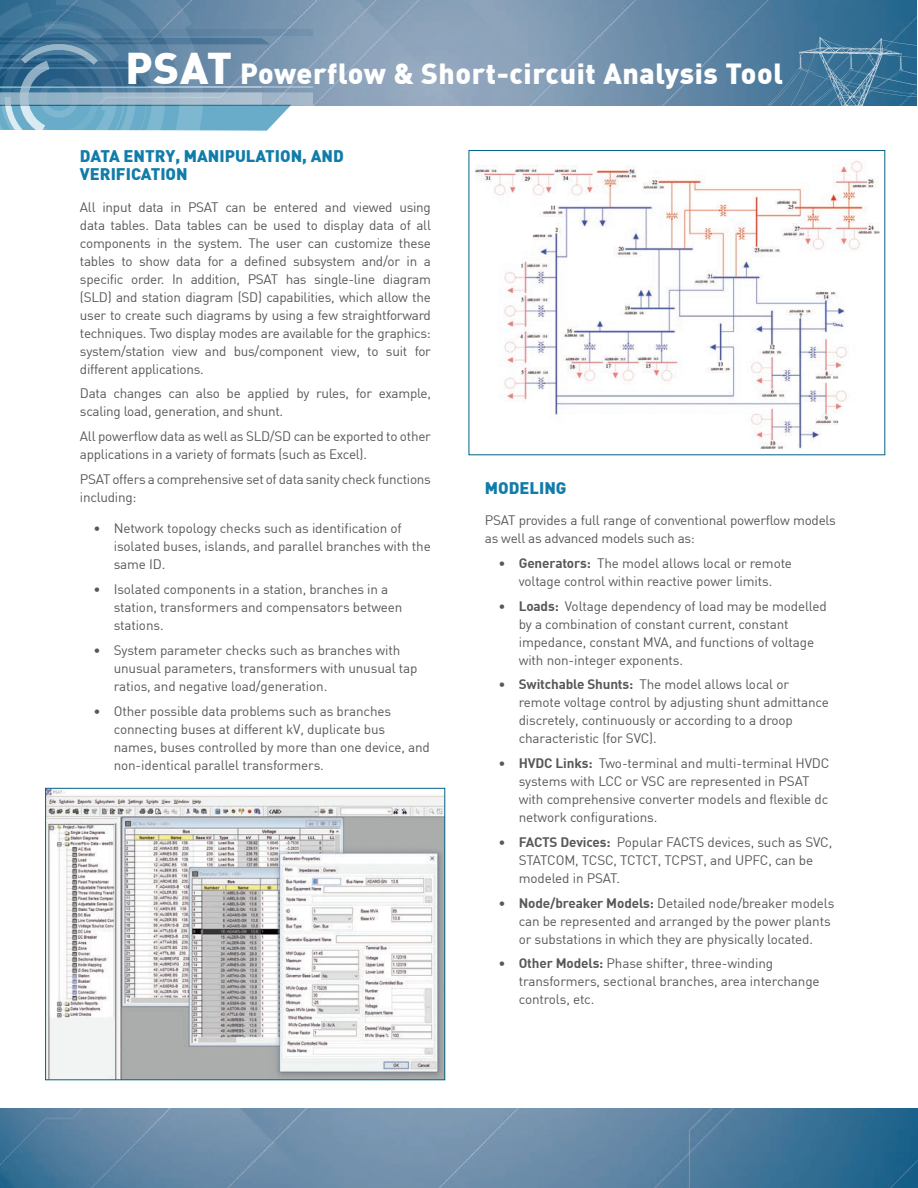
<style>
.page{position:relative;width:918px;height:1188px;background:#fff}
.page>*{position:absolute;margin:0;border:0;box-sizing:border-box;transform-origin:0 0}
.t1{font:900 28.5px "DIN";letter-spacing:.02em;color:#fff}
.t2{font:900 16.5px/18px "DIN";color:#117ca9}
.t3{font:13.5px/18px "DIN";letter-spacing:-.01em;color:#57585a}
.s1{font-size:43.5px}
.s2{font-weight:700}
</style>
<div class="page">
<img style="left:313px;top:0;width:382px;height:105px">
<svg style="left:695px;top:0;width:222px;height:105px;background:#46789b"></svg>
<svg style="left:0;top:0;width:313px;height:131px;background:#6a93af"></svg>
<img style="left:47px;top:790px;width:396px;height:288px">
<div style="left:45px;top:788px;width:400px;height:292px;border:1px solid #006285"></div>
<img style="left:475px;top:159px;width:405px;height:289px">
<img style="left:0;top:1109px;width:918px;height:79px">
<h1 class="t1" style="left:125px;top:55px;width:659px"><span class="s1">PSAT</span> Powerflow &amp; Short-circuit Analysis Tool</h1>
<p class="t2" style="left:80px;top:146px;width:265px">DATA ENTRY, MANIPULATION, AND<br>VERIFICATION</p>
<p class="t3" style="left:80px;top:198px;width:353px;text-align:justify">All input data in PSAT can be entered and viewed using data tables. Data tables can be used to display data of all components in the system. The user can customize these tables to show data for a defined subsystem and/or in a specific order. In addition, PSAT has single-line diagram (SLD) and station diagram (SD) capabilities, which allow the user to create such diagrams by using a few straightforward techniques. Two display modes are available for the graphics: system/station view and bus/component view, to suit for different applications.</p>
<p class="t3" style="left:80px;top:384px;width:352px">Data changes can also be applied by rules, for example, scaling load, generation, and shunt.</p>
<p class="t3" style="left:80px;top:427px;width:352px">All powerflow data as well as SLD/SD can be exported to other applications in a variety of formats (such as Excel).</p>
<p class="t3" style="left:80px;top:470px;width:353px">PSAT offers a comprehensive set of data sanity check functions including:</p>
<p class="t3" style="left:114px;top:519px;width:319px;text-indent:-20px">• Network topology checks such as identification of isolated buses, islands, and parallel branches with the same ID.</p>
<p class="t3" style="left:114px;top:580px;width:290px;text-indent:-20px">• Isolated components in a station, branches in a station, transformers and compensators between stations.</p>
<p class="t3" style="left:114px;top:641px;width:305px;text-indent:-20px">• System parameter checks such as branches with unusual parameters, transformers with unusual tap ratios, and negative load/generation.</p>
<p class="t3" style="left:114px;top:702px;width:318px;text-indent:-20px">• Other possible data problems such as branches connecting buses at different kV, duplicate bus names, buses controlled by more than one device, and non-identical parallel transformers.</p>
<p class="t2" style="left:485px;top:478px;width:83px">MODELING</p>
<p class="t3" style="left:485px;top:511px;width:353px">PSAT provides a full range of conventional powerflow models as well as advanced models such as:</p>
<p class="t3" style="left:498px;top:554px;width:295px;text-align:center">• <span class="s2">Generators:</span> The model allows local or remote voltage control within reactive power limits.</p>
<p class="t3" style="left:519px;top:597px;width:310px;text-indent:-20px">• <span class="s2">Loads:</span> Voltage dependency of load may be modelled by a combination of constant current, constant impedance, constant MVA, and functions of voltage with non-integer exponents.</p>
<p class="t3" style="left:519px;top:675px;width:312px;text-indent:-20px">• <span class="s2">Switchable Shunts:</span> The model allows local or remote voltage control by adjusting shunt admittance discretely, continuously or according to a droop characteristic (for SVC).</p>
<p class="t3" style="left:519px;top:754px;width:312px;text-indent:-20px">• <span class="s2">HVDC Links:</span> Two-terminal and multi-terminal HVDC systems with LCC or VSC are represented in PSAT with comprehensive converter models and flexible dc network configurations.</p>
<p class="t3" style="left:519px;top:833px;width:315px;text-indent:-20px">• <span class="s2">FACTS Devices:</span> Popular FACTS devices, such as SVC,<br>STATCOM, TCSC, TCTCT, TCPST, and UPFC, can be modeled in PSAT.</p>
<p class="t3" style="left:519px;top:894px;width:317px;text-indent:-20px">• <span class="s2">Node/breaker Models:</span> Detailed node/breaker models can be represented and arranged by the power plants or substations in which they are physically located.</p>
<p class="t3" style="left:519px;top:954px;width:303px;text-indent:-20px">• <span class="s2">Other Models:</span> Phase shifter, three-winding transformers, sectional branches, area interchange controls, etc.</p>
</div>
